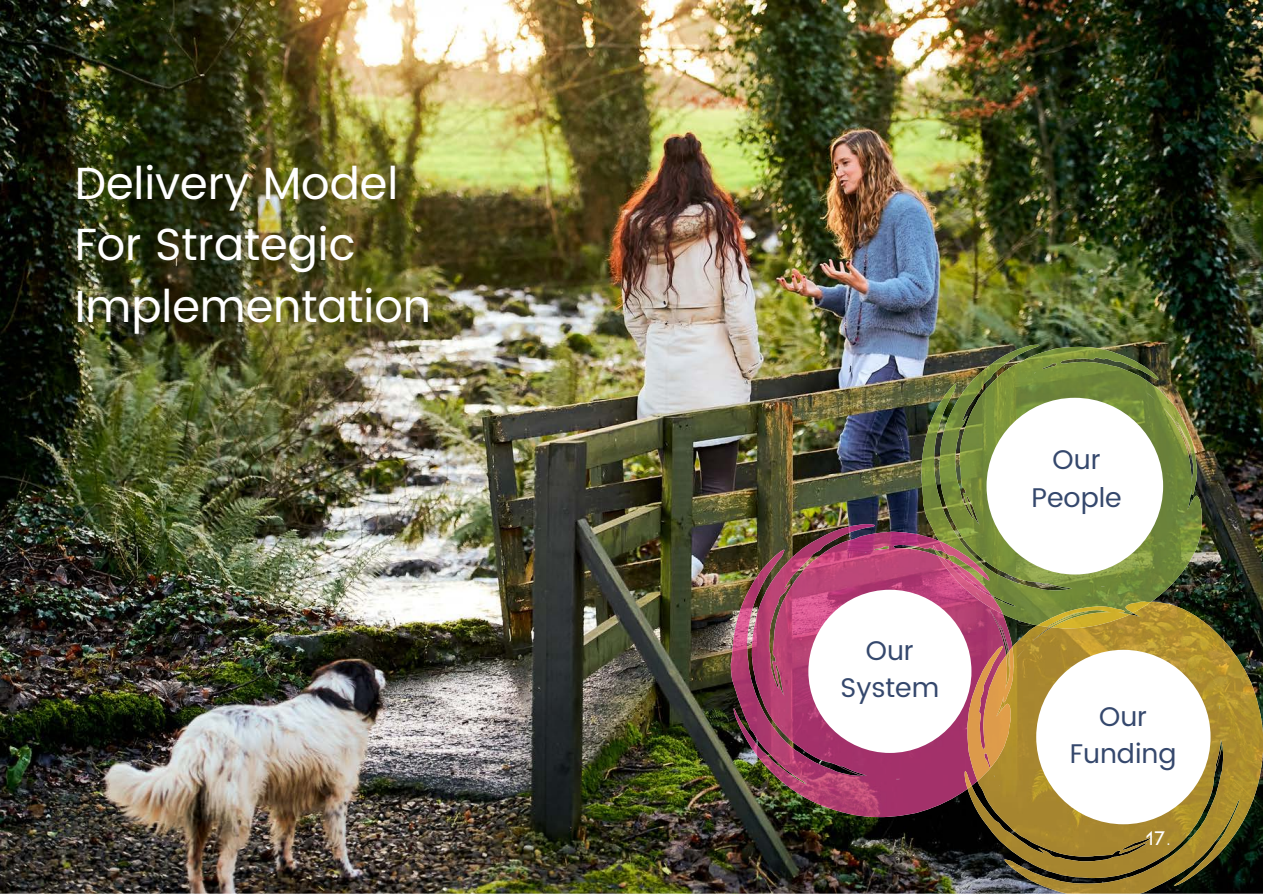
<style>
.page{position:relative;width:1263px;height:894px;background:#fff}
.page>*{position:absolute;margin:0;border:0;box-sizing:border-box;transform-origin:0 0}
.t1{font:45px/61.8px "Poppins";color:#fff}
.t2{font:27px/37px "Poppins";color:#35486d;text-align:center}
.t3{font:600 21px "Kiona";color:#fff}
</style>
<div class="page">
<img style="left:1223px;top:0;width:40px;height:893px">
<img style="left:0;top:0;width:1223px;height:893px">
<img style="left:921px;top:345px;width:147px;height:256px">
<div style="left:986px;top:397px;width:177px;height:177px;background:#fff;border-radius:50%"></div>
<img style="left:731px;top:525px;width:131px;height:282px">
<img style="left:933px;top:540px;width:70px;height:74px">
<img style="left:775px;top:547px;width:114px;height:115px">
<div style="left:808px;top:589px;width:163px;height:163px;background:#fff;border-radius:50%"></div>
<svg style="left:1067px;top:893px;width:72px;height:1px"></svg>
<img style="left:977px;top:601px;width:174px;height:255px">
<img style="left:1037px;top:601px;width:114px;height:27px">
<img style="left:967px;top:645px;width:47px;height:135px">
<svg style="left:1000px;top:700px;width:5px;height:12px"></svg>
<div style="left:1036px;top:649px;width:174px;height:175px;background:#fff;border-radius:50%"></div>
<p class="t1" style="left:75px;top:152px;width:358px">Delivery Model<br>For Strategic<br>Implementation</p>
<p class="t2" style="left:840px;top:632px;width:100px">Our<br>System</p>
<p class="t2" style="left:1031px;top:441px;width:92px">Our<br>People</p>
<p class="t2" style="left:1070px;top:697px;width:108px">Our<br>Funding</p>
<p class="t3" style="left:1146px;top:823px;width:27px">17.</p>
</div>
